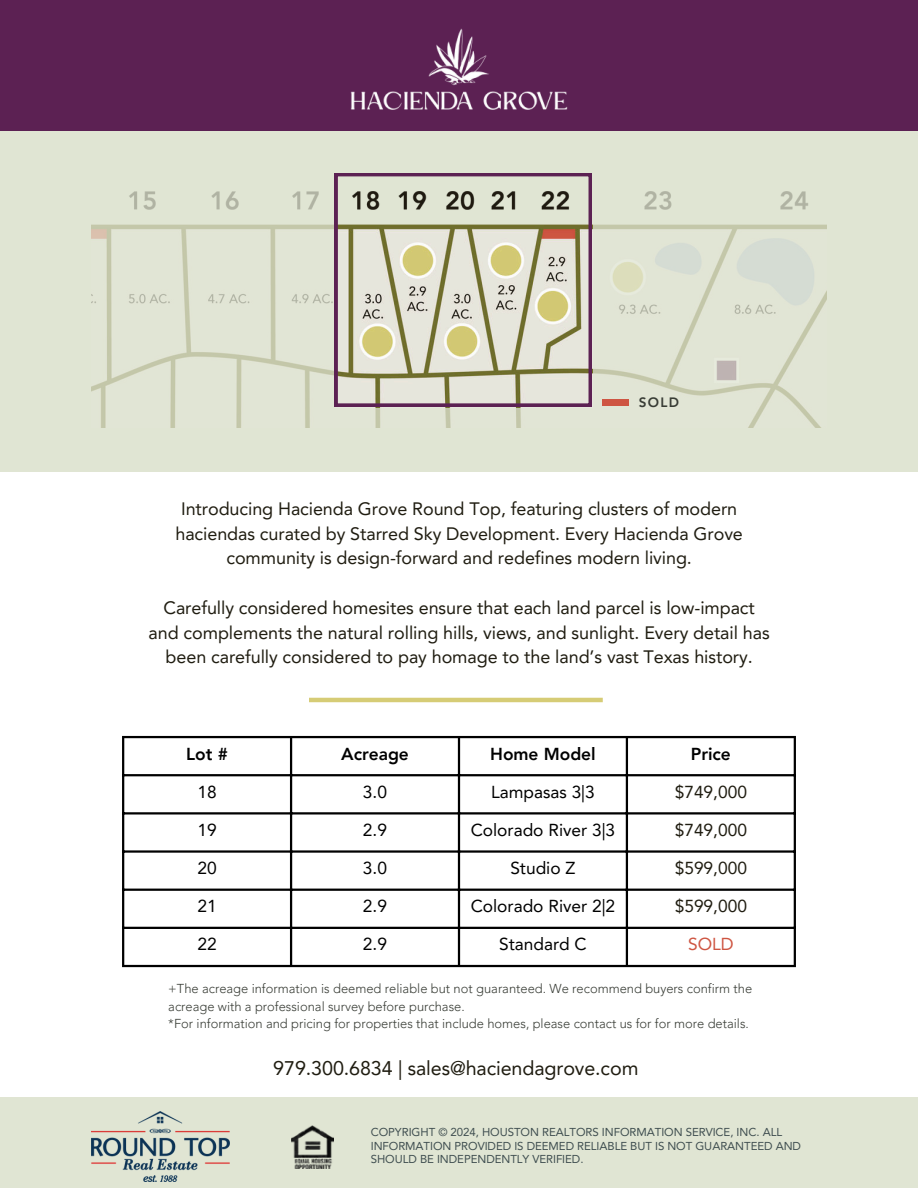
<style>
.page{position:relative;width:918px;height:1188px;background:#fff}
.page>*{position:absolute;margin:0;border:0;box-sizing:border-box;transform-origin:0 0}
.t1{font:19.8px "Avenir LT Pro";letter-spacing:-.005em;color:#201d11}
.t2{font:18px/24.8px "Avenir LT Pro";letter-spacing:-.005em;color:#201d11;text-align:center}
.t3{font:17.4px "Avenir LT Pro";color:#000}
.t4{font:17.4px "Avenir LT Pro";color:#201d11}
.t5{font:800 17.4px "Avenir LT Pro";color:#000}
.t6{font:17.4px "Avenir LT Pro";color:#ce5542}
.t7{font:800 13.5px "Avenir LT Pro";color:#383c35}
.t8{font:300 12.9px/17.2px "Avenir LT Pro";color:#383c35}
.t9{font:11.4px/13.4px "Avenir LT Pro";letter-spacing:-.005em;color:#3f4e50}
</style>
<div class="page">
<div style="left:0;top:118px;width:918px;height:354px;background:#e0e5d3"></div>
<hr style="left:122px;top:738px;width:2px;height:227px;background:#000">
<hr style="left:290px;top:738px;width:2px;height:227px;background:#000">
<hr style="left:458px;top:738px;width:2px;height:227px;background:#000">
<hr style="left:626px;top:738px;width:2px;height:227px;background:#000">
<hr style="left:794px;top:738px;width:2px;height:227px;background:#000">
<hr style="left:122px;top:736px;width:674px;height:2px;background:#000">
<hr style="left:122px;top:774px;width:674px;height:2px;background:#000">
<hr style="left:122px;top:812px;width:674px;height:3px;background:#000">
<hr style="left:122px;top:850px;width:674px;height:3px;background:#000">
<hr style="left:122px;top:889px;width:674px;height:2px;background:#000">
<hr style="left:122px;top:927px;width:674px;height:2px;background:#000">
<hr style="left:122px;top:965px;width:674px;height:2px;background:#000">
<img style="left:92px;top:191px;width:734px;height:236px">
<svg style="left:335px;top:173px;width:257px;height:234px"></svg>
<div style="left:602px;top:399px;width:27px;height:7px;background:#ce5542"></div>
<div style="left:0;top:0;width:918px;height:131px;background:#5c2153"></div>
<img style="left:350px;top:28px;width:218px;height:82px">
<hr style="left:309px;top:698px;width:294px;height:4px;background:#d6cc76">
<div style="left:0;top:1097px;width:918px;height:91px;background:#e0e5d3"></div>
<img style="left:292px;top:1126px;width:41px;height:42px">
<img style="left:92px;top:1112px;width:137px;height:70px">
<p class="t7" style="left:639px;top:394px;width:42px">SOLD</p>
<p class="t2" style="left:175px;top:496px;width:569px">Introducing Hacienda Grove Round Top, featuring clusters of modern haciendas curated by Starred Sky Development. Every Hacienda Grove community is design-forward and redefines modern living.</p>
<p class="t2" style="left:149px;top:595px;width:623px">Carefully considered homesites ensure that each land parcel is low-impact and complements the natural rolling hills, views, and sunlight. Every detail has been carefully considered to pay homage to the land’s vast Texas history.</p>
<p class="t5" style="left:186px;top:743px;width:43px">Lot #</p>
<p class="t5" style="left:341px;top:743px;width:69px">Acreage</p>
<p class="t5" style="left:490px;top:743px;width:107px">Home Model</p>
<p class="t5" style="left:691px;top:743px;width:42px">Price</p>
<p class="t3" style="left:197px;top:781px;width:21px">18</p>
<p class="t3" style="left:363px;top:781px;width:26px">3.0</p>
<p class="t3" style="left:491px;top:781px;width:105px">Lampasas 3|3</p>
<p class="t4" style="left:675px;top:781px;width:74px">$749,000</p>
<p class="t3" style="left:197px;top:819px;width:21px">19</p>
<p class="t3" style="left:363px;top:819px;width:26px">2.9</p>
<p class="t3" style="left:471px;top:819px;width:146px">Colorado River 3|3</p>
<p class="t4" style="left:675px;top:819px;width:74px">$749,000</p>
<p class="t3" style="left:197px;top:857px;width:21px">20</p>
<p class="t3" style="left:363px;top:857px;width:26px">3.0</p>
<p class="t3" style="left:510px;top:857px;width:67px">Studio Z</p>
<p class="t4" style="left:675px;top:857px;width:74px">$599,000</p>
<p class="t3" style="left:197px;top:896px;width:21px">21</p>
<p class="t3" style="left:363px;top:896px;width:26px">2.9</p>
<p class="t3" style="left:471px;top:896px;width:146px">Colorado River 2|2</p>
<p class="t4" style="left:675px;top:896px;width:74px">$599,000</p>
<p class="t3" style="left:197px;top:934px;width:21px">22</p>
<p class="t3" style="left:363px;top:934px;width:26px">2.9</p>
<p class="t3" style="left:499px;top:934px;width:89px">Standard C</p>
<p class="t6" style="left:688px;top:934px;width:47px">SOLD</p>
<p class="t8" style="left:168px;top:980px;width:585px">+The acreage information is deemed reliable but not guaranteed. We recommend buyers confirm the acreage with a professional survey before purchase.<br>*For information and pricing for properties that include homes, please contact us for for more details.</p>
<p class="t1" style="left:273px;top:1056px;width:367px">979.300.6834 | sales@haciendagrove.com</p>
<p class="t9" style="left:371px;top:1126px;width:432px">COPYRIGHT © 2024, HOUSTON REALTORS INFORMATION SERVICE, INC. ALL<br>INFORMATION PROVIDED IS DEEMED RELIABLE BUT IS NOT GUARANTEED AND<br>SHOULD BE INDEPENDENTLY VERIFIED.</p>
</div>
